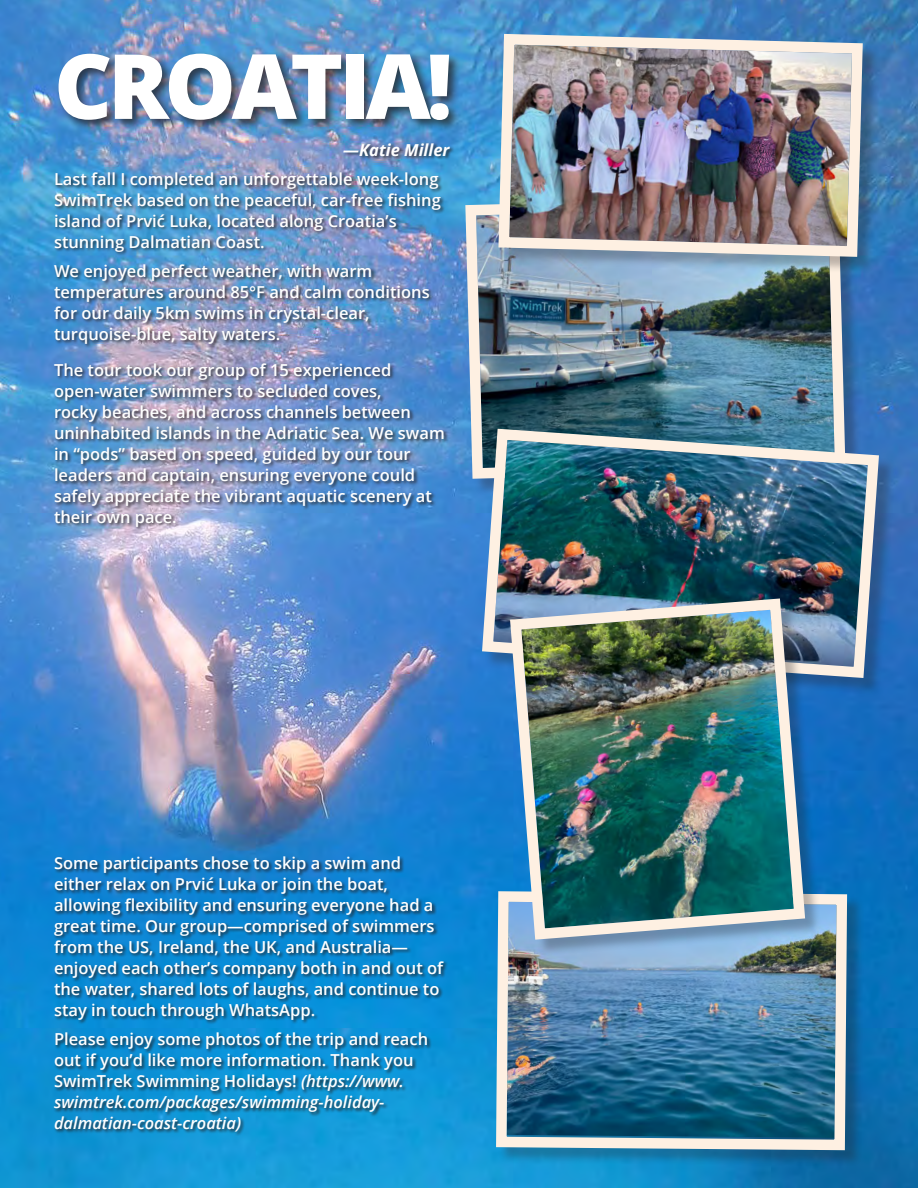
<style>
.page{position:relative;width:918px;height:1188px;background:#fff}
.page>*{position:absolute;margin:0;border:0;box-sizing:border-box;transform-origin:0 0}
.Text{font:800 90px "Open Sans";letter-spacing:-.05em;color:#fff}
.Text-2{font:600 16.5px/21px "Open Sans";color:#fff}
.Text-3{font:italic 700 16.5px "Open Sans";color:#fff}
.s1{font-style:italic}
</style>
<div class="page">
<img style="left:0;top:0;width:918px;height:1188px">
<div style="left:53px;top:142px;width:402px;height:994px;background:#231f20;opacity:.82"></div>
<div style="left:498px;top:893px;width:366px;height:274px;background:#231f20;opacity:.3"></div>
<img style="left:491px;top:0;width:361px;height:1188px">
<img style="left:460px;top:190px;width:391px;height:294px">
<div style="left:484px;top:431px;width:412px;height:264px;background:#231f20;opacity:.3"></div>
<img style="left:476px;top:423px;width:409px;height:261px">
<div style="left:501px;top:36px;width:379px;height:238px;background:#231f20;opacity:.3"></div>
<img style="left:493px;top:29px;width:375px;height:233px">
<div style="left:512px;top:601px;width:310px;height:356px;background:#231f20;opacity:.3"></div>
<img style="left:504px;top:593px;width:307px;height:352px">
<div style="left:56px;top:51px;width:406px;height:81px;background:#231f20;opacity:.75"></div>
<p class="Text" style="left:54px;top:18px;width:400px">CROATIA!</p>
<p class="Text-3" style="left:343px;top:138px;width:108px">—Katie Miller</p>
<p class="Text-2" style="left:54px;top:168px;width:388px">Last fall I completed an unforgettable week-long SwimTrek based on the peaceful, car-free fishing island of Prvić Luka, located along Croatia’s stunning Dalmatian Coast.</p>
<p class="Text-2" style="left:54px;top:260px;width:377px">We enjoyed perfect weather, with warm temperatures around 85°F and calm conditions for our daily 5km swims in crystal-clear, turquoise-blue, salty waters.</p>
<p class="Text-2" style="left:54px;top:359px;width:392px">The tour took our group of 15 experienced open-water swimmers to secluded coves,<br>rocky beaches, and across channels between uninhabited islands in the Adriatic Sea. We swam in “pods” based on speed, guided by our tour leaders and captain, ensuring everyone could safely appreciate the vibrant aquatic scenery at their own pace.</p>
<p class="Text-2" style="left:54px;top:852px;width:391px">Some participants chose to skip a swim and either relax on Prvić Luka or join the boat, allowing flexibility and ensuring everyone had a great time. Our group—comprised of swimmers from the US, Ireland, the UK, and Australia— enjoyed each other’s company both in and out of the water, shared lots of laughs, and continue to stay in touch through WhatsApp.</p>
<p class="Text-2" style="left:54px;top:1028px;width:376px">Please enjoy some photos of the trip and reach out if you’d like more information. Thank you SwimTrek Swimming Holidays! <span class="s1">(https://www. swimtrek.com/packages/swimming-holiday&shy;dalmatian-coast-croatia)</span></p>
</div>
